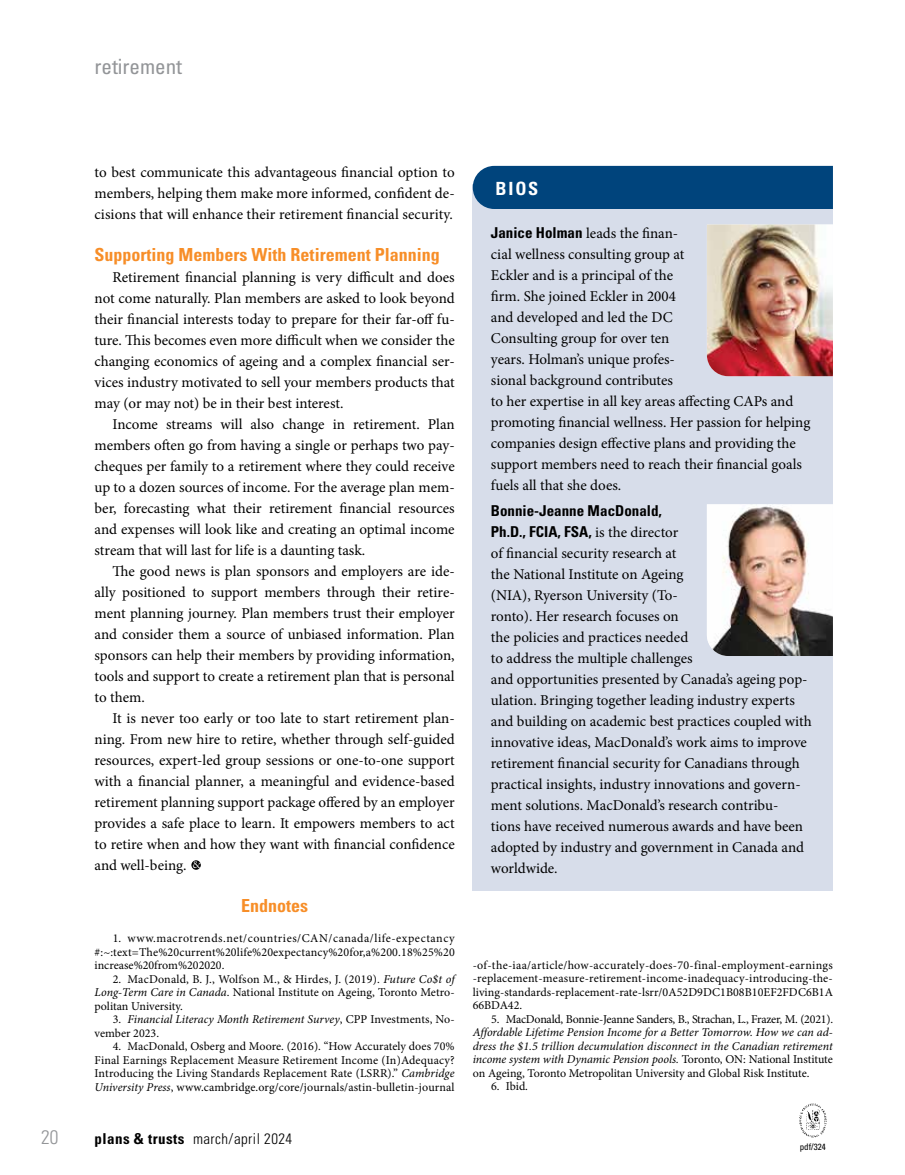
<style>
.page{position:relative;width:905px;height:1175px;background:#fff}
.page>*{position:absolute;margin:0;border:0;box-sizing:border-box;transform-origin:0 0}
.t1{font:condensed 21px "Univers LT Pro";color:#939598}
.t2{font:300 condensed 19.5px "Univers LT Pro";color:#939598}
.t3{font:700 condensed 18.15px "Univers LT Pro";color:#fff}
.t4{font:700 condensed 18px "Univers LT Pro";color:#f78e28}
.t5{font:15px/21px "Minion Pro";color:#000;text-align:justify}
.t6{font:700 condensed 15px/21px "Univers LT Pro";color:#000}
.t7{font:300 condensed 15px "Univers LT Pro";letter-spacing:.03em;color:#000}
.t8{font:12px/13.5px "Minion Pro";color:#000;text-align:justify}
.t9{font:italic 12px/13.5px "Minion Pro";letter-spacing:-.005em;color:#000}
.t10{font:12px "Minion Pro";letter-spacing:-.02em;color:#000}
.t11{font:condensed 9px "Univers LT Pro";color:#000}
.s1{font-family:"Sabon";font-size:9.9px;color:#fff}
.s2{font-style:italic}
.s3{font-style:normal}
.s4{font-weight:700}
.s5{font-family:"Univers LT Pro";font-weight:700;font-stretch:condensed}
.s6{font-family:"Minion Pro";font-weight:400;font-stretch:normal}
</style>
<div class="page">
<div style="left:191px;top:860px;width:10px;height:9px;background:#000;border-radius:50%"></div>
<div style="left:472px;top:185px;width:360px;height:705px;background:#d7ddea"></div>
<div style="left:472px;top:166px;width:360px;height:43px;background:#00447c"></div>
<div style="left:495px;top:182px;width:63px;height:19px;background:#00447c"></div>
<img style="left:706px;top:224px;width:126px;height:152px">
<img style="left:707px;top:504px;width:125px;height:152px">
<img style="left:799px;top:1103px;width:27px;height:35px">
<h1 class="t1" style="left:94px;top:53px;width:89px">retirement</h1>
<p class="t5" style="left:94px;top:162px;width:362px">to best communicate this advantageous financial option to members, helping them make more informed, confident de&shy;cisions that will enhance their retirement financial security.</p>
<p class="t4" style="left:94px;top:244px;width:347px">Supporting Members With Retirement Planning</p>
<p class="t5" style="left:94px;top:267px;width:362px;text-indent:18px">Retirement financial planning is very difficult and does not come naturally. Plan members are asked to look beyond their financial interests today to prepare for their far-off fu&shy;ture. This becomes even more difficult when we consider the changing economics of ageing and a complex financial ser&shy;vices industry motivated to sell your members products that may (or may not) be in their best interest.</p>
<p class="t5" style="left:94px;top:414px;width:362px;text-indent:18px">Income streams will also change in retirement. Plan members often go from having a single or perhaps two pay&shy;cheques per family to a retirement where they could receive up to a dozen sources of income. For the average plan mem&shy;ber, forecasting what their retirement financial resources and expenses will look like and creating an optimal income stream that will last for life is a daunting task.</p>
<p class="t5" style="left:94px;top:561px;width:362px;text-indent:18px">The good news is plan sponsors and employers are ide&shy;ally positioned to support members through their retire&shy;ment planning journey. Plan members trust their employer and consider them a source of unbiased information. Plan sponsors can help their members by providing information, tools and support to create a retirement plan that is personal to them.</p>
<p class="t5" style="left:94px;top:708px;width:362px;text-indent:18px">It is never too early or too late to start retirement plan&shy;ning. From new hire to retire, whether through self-guided resources, expert-led group sessions or one-to-one support with a financial planner, a meaningful and evidence-based retirement planning support package offered by an employer provides a safe place to learn. It empowers members to act to retire when and how they want with financial confidence and well-being. <span class="s1">&amp;</span></p>
<p class="t4" style="left:241px;top:895px;width:68px">Endnotes</p>
<p class="t8" style="left:94px;top:931px;width:362px;text-indent:18px">1. www.macrotrends.net/countries/CAN/canada/life-expectancy #:~:text=The%20current%20life%20expectancy%20for,a%200.18%25%20 increase%20from%202020.</p>
<p class="t8" style="left:94px;top:972px;width:361px;text-indent:18px">2. MacDonald, B. J., Wolfson M., &amp; Hirdes, J. (2019). <span class="s2">Future Co$t of Long-Term Care in Canada</span>. National Institute on Ageing, Toronto Metro&shy;politan University.</p>
<p class="t9" style="left:94px;top:1012px;width:361px;text-indent:18px"><span class="s3">3.</span> Financial Literacy Month Retirement Survey<span class="s3">, CPP Investments, No&shy;vember 2023.</span></p>
<p class="t8" style="left:94px;top:1039px;width:362px;text-indent:18px">4. MacDonald, Osberg and Moore. (2016). “How Accurately does 70% Final Earnings Replacement Measure Retirement Income (In)Adequacy?<br>Introducing the Living Standards Replacement Rate (LSRR).” <span class="s2">Cambridge University Press</span>, www.cambridge.org/core/journals/astin-bulletin-journal</p>
<h2 class="t2" style="left:41px;top:1123px;width:19px">20</h2>
<p class="t7" style="left:94px;top:1128px;width:199px"><span class="s4">plans &amp; trusts</span> march/april 2024</p>
<p class="t3" style="left:495px;top:177px;width:44px">BIOS</p>
<p class="t5" style="left:491px;top:223px;width:321px;text-align:left"><span class="s5">Janice Holman</span> leads the finan-<br>cial wellness consulting group at<br>Eckler and is a principal of the<br>firm. She joined Eckler in 2004<br>and developed and led the DC<br>Consulting group for over ten<br>years. Holman’s unique profes-<br>sional background contributes<br>to her expertise in all key areas affecting CAPs and promoting financial wellness. Her passion for helping companies design effective plans and providing the support members need to reach their financial goals fuels all that she does.</p>
<p class="t6" style="left:491px;top:499px;width:189px">Bonnie-Jeanne MacDonald,<br>Ph.D., FCIA, FSA, <span class="s6">is the director</span></p>
<p class="t5" style="left:491px;top:542px;width:322px;text-align:left">of financial security research at<br>the National Institute on Ageing<br>(NIA), Ryerson University (To-<br>ronto). Her research focuses on<br>the policies and practices needed<br>to address the multiple challenges<br>and opportunities presented by Canada’s ageing pop&shy;ulation. Bringing together leading industry experts and building on academic best practices coupled with innovative ideas, MacDonald’s work aims to improve retirement financial security for Canadians through practical insights, industry innovations and govern&shy;ment solutions. MacDonald’s research contribu&shy;tions have received numerous awards and have been adopted by industry and government in Canada and worldwide.</p>
<p class="t8" style="left:472px;top:958px;width:362px">-of-the-iaa/article/how-accurately-does-70-final-employment-earnings -replacement-measure-retirement-income-inadequacy-introducing-the&shy;living-standards-replacement-rate-lsrr/0A52D9DC1B08B10EF2FDC6B1A 66BDA42.</p>
<p class="t10" style="left:491px;top:1010px;width:343px">5. MacDonald, Bonnie-Jeanne Sanders, B., Strachan, L., Frazer, M. (2021).</p>
<p class="t9" style="left:472px;top:1025px;width:362px;text-align:justify">Affordable Lifetime Pension Income for a Better Tomorrow. How we can ad&shy;dress the $1.5 trillion decumulation disconnect in the Canadian retirement income system with Dynamic Pension pools. <span class="s3">Toronto, ON: National Institute on Ageing, Toronto Metropolitan University and Global Risk Institute.</span></p>
<p class="t8" style="left:491px;top:1079px;width:39px">6. Ibid.</p>
<p class="t11" style="left:799px;top:1140px;width:27px">pdf/324</p>
</div>
